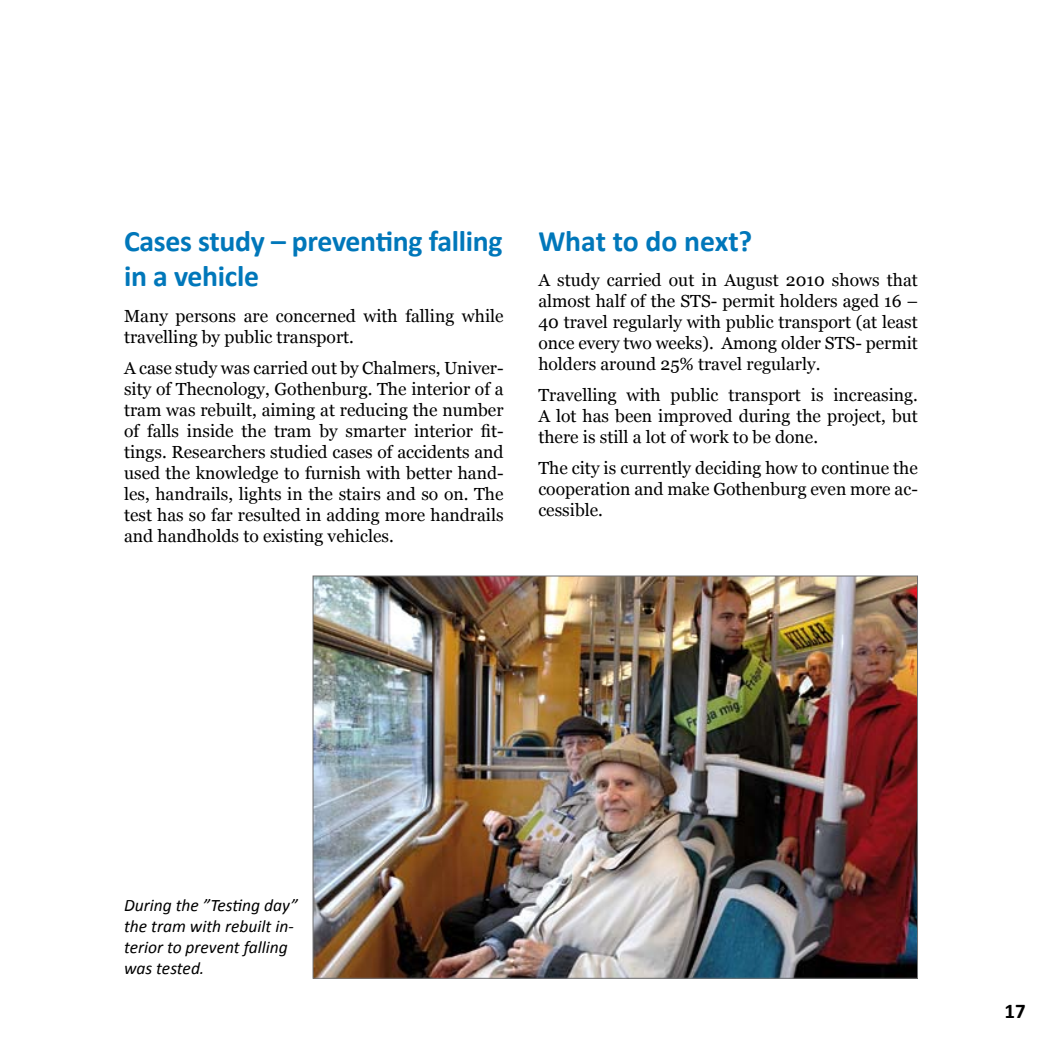
<style>
.page{position:relative;width:1042px;height:1042px;background:#fff}
.page>*{position:absolute;margin:0;border:0;box-sizing:border-box;transform-origin:0 0}
.t1{font:700 29.75px/35.7px "Calibri";letter-spacing:-.01em;color:#0077ba}
.t2{font:700 21px "Calibri";color:#000}
.t3{font:17.5px/21px "Georgia";color:#000;text-align:justify}
.t4{font:italic 17.5px/21px "Calibri";color:#000}
</style>
<div class="page">
<img style="left:315px;top:577px;width:601px;height:399px">
<h1 class="t1" style="left:124px;top:221px;width:380px">Cases study – preventing falling in a vehicle</h1>
<p class="t3" style="left:124px;top:306px;width:381px">Many persons are concerned with falling while travelling by public transport.</p>
<p class="t3" style="left:124px;top:357px;width:381px">A case study was carried out by Chalmers, Univer&shy;sity of Thecnology, Gothenburg. The interior of a tram was rebuilt, aiming at reducing the number of falls inside the tram by smarter interior fit&shy;tings. Researchers studied cases of accidents and used the knowledge to furnish with better hand&shy;les, handrails, lights in the stairs and so on. The test has so far resulted in adding more handrails and handholds to existing vehicles.</p>
<h1 class="t1" style="left:538px;top:221px;width:216px">What to do next?</h1>
<p class="t3" style="left:538px;top:270px;width:381px">A study carried out in August 2010 shows that almost half of the STS- permit holders aged 16 – 40 travel regularly with public transport (at least once every two weeks). Among older STS- permit holders around 25% travel regularly.</p>
<p class="t3" style="left:538px;top:385px;width:381px">Travelling with public transport is increasing.<br>A lot has been improved during the project, but there is still a lot of work to be done.</p>
<p class="t3" style="left:538px;top:458px;width:381px">The city is currently deciding how to continue the cooperation and make Gothenburg even more ac&shy;cessible.</p>
<p class="t4" style="left:124px;top:894px;width:175px">During the ”Testing day” the tram with rebuilt in&shy;terior to prevent falling was tested.</p>
<p class="t2" style="left:1004px;top:998px;width:23px">17</p>
</div>
